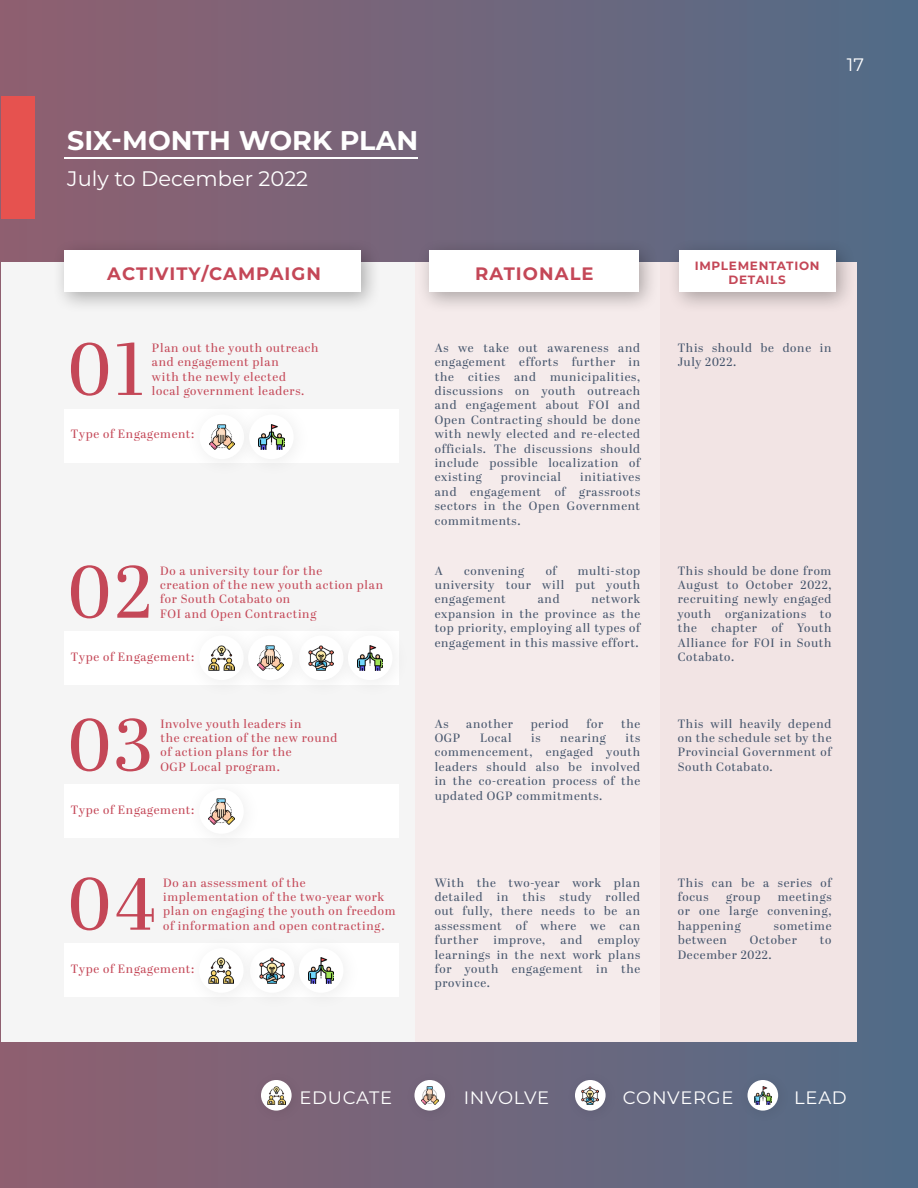
<style>
.page{position:relative;width:918px;height:1188px;background:#fff}
.page>*{position:absolute;margin:0;border:0;box-sizing:border-box;transform-origin:0 0}
.t1{font:73.65px "Abril Display";letter-spacing:.06em;color:#c44757}
.t2{font:700 27px "Montserrat";color:#fff}
.t3{font:21px "Montserrat";color:#fff}
.t4{font:18px "Montserrat";letter-spacing:.04em;color:#fff}
.t5{font:700 18px "Montserrat";letter-spacing:.06em;color:#c44757}
.t6{font:12px/14.4px "Abril Display";letter-spacing:.06em;color:#45556c;text-align:justify}
.t7{font:12px/14.4px "Abril Display";letter-spacing:.06em;color:#c44757}
.t8{font:700 12px "Montserrat";letter-spacing:.06em;color:#c44757}
</style>
<div class="page">
<div style="left:0;top:0;width:918px;height:1188px;background:linear-gradient(to right,#905f6f,#536c88)"></div>
<div style="left:595px;top:262px;width:261px;height:780px;background:#f2e4e4"></div>
<div style="left:399px;top:262px;width:261px;height:780px;background:#f5ebeb"></div>
<div style="left:1px;top:262px;width:414px;height:780px;background:#f5f5f5"></div>
<div style="left:64px;top:410px;width:335px;height:54px;background:#fff"></div>
<div style="left:64px;top:632px;width:335px;height:54px;background:#fff"></div>
<div style="left:64px;top:784px;width:335px;height:54px;background:#fff"></div>
<div style="left:1px;top:96px;width:33px;height:123px;background:#e6524f"></div>
<div style="left:64px;top:944px;width:335px;height:54px;background:#fff"></div>
<hr style="left:64px;top:158px;width:354px;height:1px;background:#fff">
<div style="left:52px;top:238px;width:330px;height:75px;background:#000;opacity:.3"></div>
<div style="left:64px;top:250px;width:297px;height:42px;background:#fff"></div>
<div style="left:416px;top:238px;width:244px;height:75px;background:#000;opacity:.3"></div>
<div style="left:429px;top:250px;width:210px;height:42px;background:#fff"></div>
<div style="left:667px;top:238px;width:189px;height:75px;background:#000;opacity:.3"></div>
<div style="left:679px;top:250px;width:156px;height:42px;background:#fff"></div>
<div style="left:185px;top:399px;width:79px;height:79px;background:#f8f8f8"></div>
<div style="left:200px;top:415px;width:44px;height:44px;background:#fff;border-radius:50%"></div>
<img style="left:209px;top:424px;width:25px;height:26px">
<div style="left:184px;top:620px;width:79px;height:79px;background:#f8f8f8"></div>
<div style="left:199px;top:636px;width:45px;height:44px;background:#fff;border-radius:50%"></div>
<img style="left:209px;top:645px;width:24px;height:25px">
<div style="left:184px;top:774px;width:79px;height:79px;background:#f9f9f9"></div>
<div style="left:199px;top:789px;width:45px;height:45px;background:#fff;border-radius:50%"></div>
<img style="left:209px;top:799px;width:25px;height:25px">
<div style="left:284px;top:620px;width:79px;height:79px;background:#f5f5f5"></div>
<div style="left:299px;top:636px;width:45px;height:44px;background:#fff;border-radius:50%"></div>
<img style="left:312px;top:645px;width:21px;height:26px">
<div style="left:235px;top:933px;width:79px;height:79px;background:#f5f5f5"></div>
<div style="left:250px;top:948px;width:45px;height:45px;background:#fff;border-radius:50%"></div>
<img style="left:263px;top:958px;width:21px;height:25px">
<div style="left:234px;top:399px;width:79px;height:79px;background:#f7f7f7"></div>
<div style="left:249px;top:415px;width:45px;height:44px;background:#fff;border-radius:50%"></div>
<img style="left:259px;top:424px;width:25px;height:26px">
<div style="left:233px;top:620px;width:79px;height:79px;background:#f6f6f6"></div>
<div style="left:248px;top:636px;width:45px;height:44px;background:#fff;border-radius:50%"></div>
<img style="left:258px;top:645px;width:25px;height:26px">
<div style="left:184px;top:933px;width:79px;height:79px;background:#f8f8f8"></div>
<div style="left:199px;top:948px;width:45px;height:45px;background:#fff;border-radius:50%"></div>
<img style="left:209px;top:958px;width:25px;height:25px">
<div style="left:333px;top:620px;width:79px;height:79px;background:#f5f5f5"></div>
<div style="left:348px;top:636px;width:45px;height:44px;background:#fff;border-radius:50%"></div>
<img style="left:358px;top:645px;width:25px;height:26px">
<div style="left:284px;top:933px;width:79px;height:79px;background:#f7f7f7"></div>
<div style="left:299px;top:948px;width:44px;height:45px;background:#fff;border-radius:50%"></div>
<img style="left:309px;top:958px;width:25px;height:25px">
<div style="left:404px;top:1069px;width:54px;height:55px;background:#73657b"></div>
<div style="left:414px;top:1080px;width:31px;height:31px;background:#fff;border-radius:50%"></div>
<img style="left:421px;top:1087px;width:17px;height:17px">
<div style="left:565px;top:1069px;width:54px;height:55px;background:#68677f"></div>
<div style="left:575px;top:1080px;width:31px;height:31px;background:#fff;border-radius:50%"></div>
<img style="left:582px;top:1087px;width:17px;height:17px">
<div style="left:737px;top:1069px;width:54px;height:55px;background:#5b6983"></div>
<div style="left:748px;top:1080px;width:30px;height:31px;background:#fff;border-radius:50%"></div>
<img style="left:754px;top:1087px;width:18px;height:17px">
<div style="left:251px;top:1069px;width:54px;height:55px;background:#7d6377"></div>
<div style="left:261px;top:1080px;width:31px;height:31px;background:#fff;border-radius:50%"></div>
<img style="left:268px;top:1087px;width:17px;height:17px">
<h2 class="t2" style="left:67px;top:120px;width:353px">SIX-MONTH WORK PLAN</h2>
<h3 class="t3" style="left:67px;top:164px;width:243px">July to December 2022</h3>
<h3 class="t4" style="left:847px;top:53px;width:19px">17</h3>
<h3 class="t5" style="left:107px;top:261px;width:215px">ACTIVITY/CAMPAIGN</h3>
<p class="t8" style="left:695px;top:257px;width:126px">IMPLEMENTATION</p>
<h3 class="t5" style="left:475px;top:261px;width:120px">RATIONALE</h3>
<p class="t8" style="left:729px;top:271px;width:59px">DETAILS</p>
<h1 class="t1" style="left:69px;top:319px;width:77px">01</h1>
<p class="t7" style="left:152px;top:341px;width:168px">Plan out the youth outreach and engagement plan<br>with the newly elected<br>local government leaders.</p>
<p class="t7" style="left:71px;top:428px;width:125px">Type of Engagement:</p>
<h1 class="t1" style="left:69px;top:541px;width:85px">02</h1>
<p class="t7" style="left:160px;top:564px;width:224px">Do a university tour for the<br>creation of the new youth action plan for South Cotabato on<br>FOI and Open Contracting</p>
<p class="t7" style="left:71px;top:650px;width:125px">Type of Engagement:</p>
<h1 class="t1" style="left:69px;top:694px;width:85px">03</h1>
<p class="t7" style="left:160px;top:717px;width:179px">Involve youth leaders in<br>the creation of the new round of action plans for the<br>OGP Local program.</p>
<p class="t7" style="left:71px;top:803px;width:125px">Type of Engagement:</p>
<h1 class="t1" style="left:69px;top:853px;width:88px">04</h1>
<p class="t7" style="left:163px;top:876px;width:234px">Do an assessment of the implementation of the two-year work plan on engaging the youth on freedom of information and open contracting.</p>
<p class="t7" style="left:71px;top:962px;width:125px">Type of Engagement:</p>
<p class="t6" style="left:435px;top:341px;width:207px">As we take out awareness and engagement efforts further in the cities and municipalities, discussions on youth outreach and engagement about FOI and Open Contracting should be done with newly elected and re-elected officials. The discussions should include possible localization of existing</p>
<p class="t6" style="left:501px;top:471px;width:62px">provincial</p>
<p class="t6" style="left:435px;top:471px;width:207px;text-indent:145px">initiatives and engagement of grassroots sectors in the Open Government commitments.</p>
<p class="t6" style="left:435px;top:564px;width:9px">A</p>
<p class="t6" style="left:464px;top:564px;width:62px">convening</p>
<p class="t6" style="left:546px;top:564px;width:12px">of</p>
<p class="t6" style="left:435px;top:564px;width:207px;text-indent:143px">multi-stop university tour will put youth engagement</p>
<p class="t6" style="left:435px;top:593px;width:207px;text-indent:157px">network expansion in the province as the top priority, employing all types of engagement in this massive effort.</p>
<p class="t6" style="left:538px;top:593px;width:23px">and</p>
<p class="t6" style="left:435px;top:717px;width:15px">As</p>
<p class="t6" style="left:466px;top:717px;width:48px">another</p>
<p class="t6" style="left:531px;top:717px;width:40px">period</p>
<p class="t6" style="left:587px;top:717px;width:18px">for</p>
<p class="t6" style="left:621px;top:717px;width:21px">the</p>
<p class="t6" style="left:435px;top:731px;width:27px">OGP</p>
<p class="t6" style="left:480px;top:731px;width:33px">Local</p>
<p class="t6" style="left:531px;top:731px;width:11px">is</p>
<p class="t6" style="left:560px;top:731px;width:47px">nearing</p>
<p class="t6" style="left:435px;top:731px;width:207px;text-indent:191px">its commencement, engaged youth leaders should also be involved in the co-creation process of the updated OGP commitments.</p>
<p class="t6" style="left:435px;top:876px;width:207px">With the two-year work plan detailed in this study rolled out fully, there needs to be an assessment of where we can further</p>
<p class="t6" style="left:435px;top:933px;width:207px;text-indent:163px">employ learnings in the next work plans for youth engagement in the province.</p>
<p class="t6" style="left:494px;top:933px;width:53px">improve,</p>
<p class="t6" style="left:560px;top:933px;width:23px">and</p>
<p class="t6" style="left:678px;top:341px;width:155px">This should be done in<br>July 2022.</p>
<p class="t6" style="left:678px;top:564px;width:155px">This should be done from August to October 2022, recruiting newly engaged youth organizations to the chapter of Youth Alliance for FOI in South Cotabato.</p>
<p class="t6" style="left:678px;top:717px;width:155px">This will heavily depend on the schedule set by the Provincial Government of South Cotabato.</p>
<p class="t6" style="left:678px;top:876px;width:155px">This can be a series of focus</p>
<p class="t6" style="left:678px;top:890px;width:155px;text-indent:100px">meetings or one large convening, happening</p>
<p class="t6" style="left:726px;top:890px;width:36px">group</p>
<p class="t6" style="left:774px;top:919px;width:59px">sometime</p>
<p class="t6" style="left:678px;top:933px;width:51px">between</p>
<p class="t6" style="left:750px;top:933px;width:48px">October</p>
<p class="t6" style="left:820px;top:933px;width:13px">to</p>
<p class="t6" style="left:678px;top:948px;width:96px">December 2022.</p>
<h3 class="t4" style="left:299px;top:1085px;width:94px">EDUCATE</h3>
<h3 class="t4" style="left:464px;top:1085px;width:87px">INVOLVE</h3>
<h3 class="t4" style="left:623px;top:1085px;width:112px">CONVERGE</h3>
<h3 class="t4" style="left:794px;top:1085px;width:54px">LEAD</h3>
</div>
